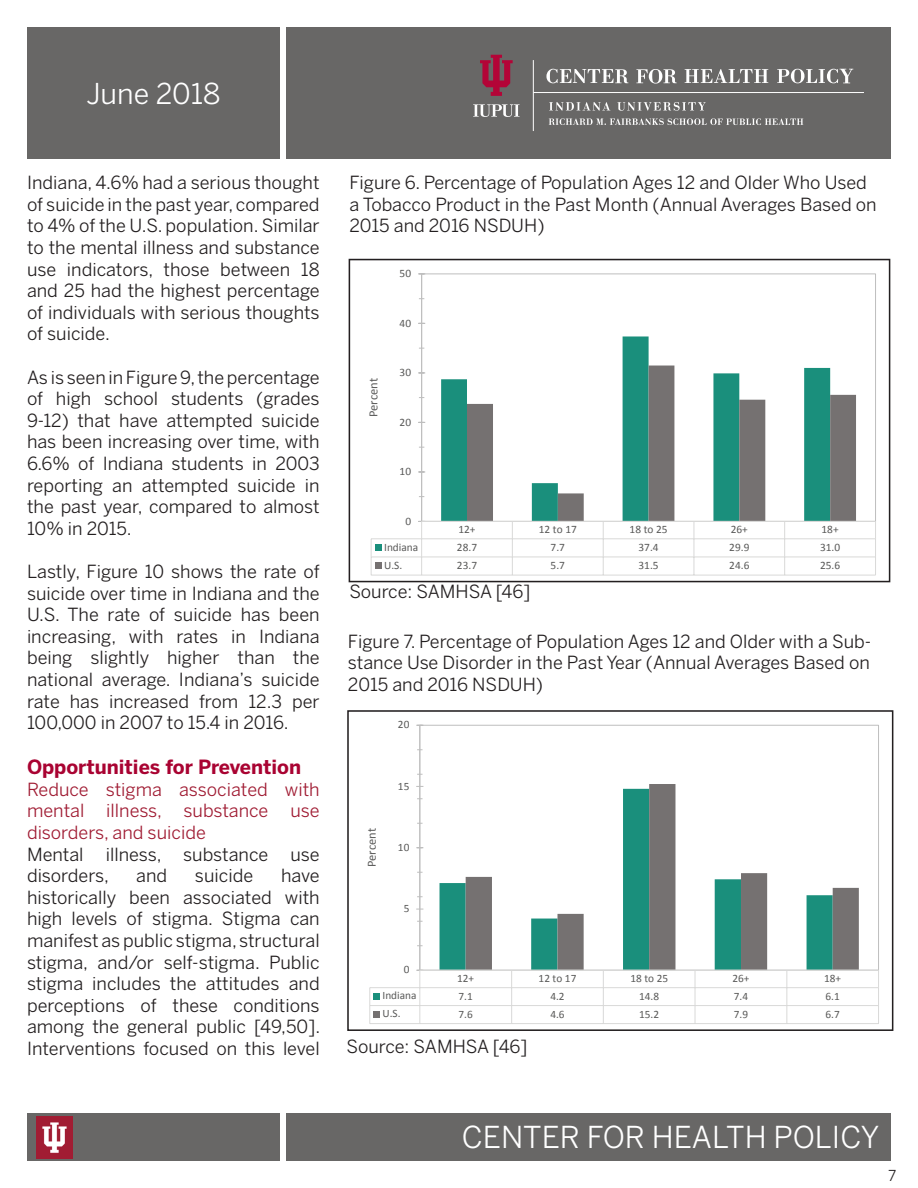
<style>
.page{position:relative;width:918px;height:1188px;background:#fff}
.page>*{position:absolute;margin:0;border:0;box-sizing:border-box;transform-origin:0 0}
.t1{font:30px "Benton Sans";color:#fff}
.t2{font:28.5px "Benton Sans";color:#fff}
.t3{font:700 19.5px "Benton Sans";color:#a90332}
.t4{font:18px/21.6px "Benton Sans";color:#231f20;text-align:justify}
.t5{font:18px/21.6px "Benton Sans";color:#a01c33;text-align:justify}
.t6{font:15px "Benton Sans";color:#231f20}
.t7{font:12.6px "Calibri";color:#595958}
.t8{font:12.45px "Calibri";color:#595958}
.t9{font:11.4px "Calibri";color:#595958}
.t10{font:11.25px "Calibri";color:#595958}
</style>
<div class="page">
<div style="left:286px;top:27px;width:605px;height:132px;background:#686766"></div>
<hr style="left:533px;top:92px;width:331px;height:1px;background:#fff">
<hr style="left:533px;top:60px;width:1px;height:71px;background:#fff">
<svg style="left:480px;top:55px;width:33px;height:41px"></svg>
<svg style="left:473px;top:104px;width:47px;height:13px"></svg>
<svg style="left:685px;top:69px;width:83px;height:14px"></svg>
<svg style="left:777px;top:69px;width:76px;height:14px"></svg>
<svg style="left:636px;top:69px;width:41px;height:15px"></svg>
<svg style="left:546px;top:69px;width:82px;height:14px"></svg>
<svg style="left:549px;top:102px;width:61px;height:9px"></svg>
<svg style="left:617px;top:102px;width:89px;height:9px"></svg>
<svg style="left:549px;top:118px;width:254px;height:7px"></svg>
<div style="left:27px;top:27px;width:253px;height:132px;background:#686766"></div>
<div style="left:286px;top:1113px;width:605px;height:48px;background:#686766"></div>
<div style="left:27px;top:1113px;width:253px;height:48px;background:#686766"></div>
<img style="left:37px;top:1117px;width:35px;height:42px">
<svg style="left:441px;top:336px;width:234px;height:185px"></svg>
<svg style="left:467px;top:366px;width:389px;height:155px"></svg>
<hr style="left:421px;top:274px;width:1px;height:247px;background:#bebebe">
<svg style="left:370px;top:521px;width:506px;height:55px"></svg>
<div style="left:349px;top:259px;width:541px;height:323px;border:2px solid #231f20"></div>
<svg style="left:440px;top:877px;width:26px;height:93px;background:#2c9785"></svg>
<svg style="left:466px;top:784px;width:393px;height:186px"></svg>
<hr style="left:419px;top:725px;width:1px;height:245px;background:#bebebe">
<svg style="left:369px;top:970px;width:510px;height:54px"></svg>
<div style="left:347px;top:710px;width:546px;height:321px;border:2px solid #231f20"></div>
<h2 class="t2" style="left:86px;top:77px;width:135px">June 2018</h2>
<p class="t4" style="left:27px;top:172px;width:294px">Indiana, 4.6% had a serious thought of suicide in the past year, compared to 4% of the U.S. population. Similar to the mental illness and substance use indicators, those between 18 and 25 had the highest percentage of individuals with serious thoughts of suicide.</p>
<p class="t4" style="left:27px;top:366px;width:294px">As is seen in Figure 9, the percentage of high school students (grades 9-12) that have attempted suicide has been increasing over time, with 6.6% of Indiana students in 2003 reporting an attempted suicide in the past year, compared to almost 10% in 2015.</p>
<p class="t4" style="left:27px;top:561px;width:294px">Lastly, Figure 10 shows the rate of suicide over time in Indiana and the U.S. The rate of suicide has been increasing, with rates in Indiana being slightly higher than the national average. Indiana’s suicide rate has increased from 12.3 per 100,000 in 2007 to 15.4 in 2016.</p>
<p class="t3" style="left:27px;top:755px;width:276px">Opportunities for Prevention</p>
<p class="t5" style="left:27px;top:778px;width:294px">Reduce stigma associated with mental illness, substance use disorders, and suicide</p>
<p class="t4" style="left:27px;top:843px;width:294px">Mental illness, substance use disorders,</p>
<p class="t4" style="left:27px;top:865px;width:295px;text-indent:254px">have historically been associated with high levels of stigma. Stigma can manifest as public stigma, structural stigma, and/or self-stigma. Public stigma includes the attitudes and perceptions of these conditions among the general public [49,50].<br>Interventions focused on this level</p>
<p class="t4" style="left:136px;top:865px;width:32px">and</p>
<p class="t4" style="left:195px;top:865px;width:60px">suicide</p>
<p class="t4" style="left:349px;top:172px;width:529px;text-align:left">Figure 6. Percentage of Population Ages 12 and Older Who Used a Tobacco Product in the Past Month (Annual Averages Based on<br>2015 and 2016 NSDUH)</p>
<p class="t9" style="left:400px;top:266px;width:13px">50</p>
<p class="t9" style="left:400px;top:316px;width:13px">40</p>
<p class="t7" style="left:365px;top:417px;width:41px;rotate:-90deg">Percent</p>
<p class="t9" style="left:400px;top:365px;width:13px">30</p>
<p class="t9" style="left:400px;top:415px;width:13px">20</p>
<p class="t9" style="left:400px;top:464px;width:13px">10</p>
<p class="t9" style="left:405px;top:514px;width:7px">0</p>
<p class="t9" style="left:458px;top:522px;width:19px">12+</p>
<p class="t9" style="left:539px;top:522px;width:39px">12 to 17</p>
<p class="t9" style="left:630px;top:522px;width:39px">18 to 25</p>
<p class="t9" style="left:731px;top:522px;width:19px">26+</p>
<p class="t9" style="left:822px;top:522px;width:19px">18+</p>
<p class="t9" style="left:384px;top:540px;width:36px">Indiana</p>
<p class="t9" style="left:457px;top:540px;width:22px">28.7</p>
<p class="t9" style="left:551px;top:540px;width:16px">7.7</p>
<p class="t9" style="left:639px;top:540px;width:22px">37.4</p>
<p class="t9" style="left:729px;top:540px;width:22px">29.9</p>
<p class="t9" style="left:820px;top:540px;width:22px">31.0</p>
<p class="t9" style="left:384px;top:558px;width:20px">U.S.</p>
<p class="t9" style="left:457px;top:558px;width:22px">23.7</p>
<p class="t9" style="left:551px;top:558px;width:16px">5.7</p>
<p class="t9" style="left:639px;top:558px;width:22px">31.5</p>
<p class="t9" style="left:729px;top:558px;width:22px">24.6</p>
<p class="t9" style="left:820px;top:558px;width:22px">25.6</p>
<p class="t4" style="left:349px;top:581px;width:183px">Source: SAMHSA [46]</p>
<p class="t4" style="left:348px;top:630px;width:525px">Figure 7. Percentage of Population Ages 12 and Older with a Sub&shy;stance Use Disorder in the Past Year (Annual Averages Based on 2015 and 2016 NSDUH)</p>
<p class="t10" style="left:398px;top:718px;width:13px">20</p>
<p class="t8" style="left:364px;top:867px;width:41px;rotate:-90deg">Percent</p>
<p class="t10" style="left:398px;top:779px;width:13px">15</p>
<p class="t10" style="left:398px;top:840px;width:13px">10</p>
<p class="t10" style="left:404px;top:901px;width:7px">5</p>
<p class="t10" style="left:404px;top:963px;width:7px">0</p>
<p class="t10" style="left:457px;top:971px;width:19px">12+</p>
<p class="t10" style="left:539px;top:971px;width:39px">12 to 17</p>
<p class="t10" style="left:630px;top:971px;width:39px">18 to 25</p>
<p class="t10" style="left:732px;top:971px;width:19px">26+</p>
<p class="t10" style="left:824px;top:971px;width:19px">18+</p>
<p class="t10" style="left:383px;top:989px;width:35px">Indiana</p>
<p class="t10" style="left:459px;top:989px;width:16px">7.1</p>
<p class="t10" style="left:550px;top:989px;width:16px">4.2</p>
<p class="t10" style="left:639px;top:989px;width:22px">14.8</p>
<p class="t10" style="left:734px;top:989px;width:16px">7.4</p>
<p class="t10" style="left:826px;top:989px;width:16px">6.1</p>
<p class="t10" style="left:383px;top:1007px;width:20px">U.S.</p>
<p class="t10" style="left:459px;top:1007px;width:16px">7.6</p>
<p class="t10" style="left:550px;top:1007px;width:16px">4.6</p>
<p class="t10" style="left:639px;top:1007px;width:22px">15.2</p>
<p class="t10" style="left:734px;top:1007px;width:16px">7.9</p>
<p class="t10" style="left:826px;top:1007px;width:16px">6.7</p>
<p class="t4" style="left:346px;top:1036px;width:183px">Source: SAMHSA [46]</p>
<h1 class="t1" style="left:462px;top:1119px;width:419px">CENTER FOR HEALTH POLICY</h1>
<p class="t6" style="left:888px;top:1167px;width:10px">7</p>
</div>
